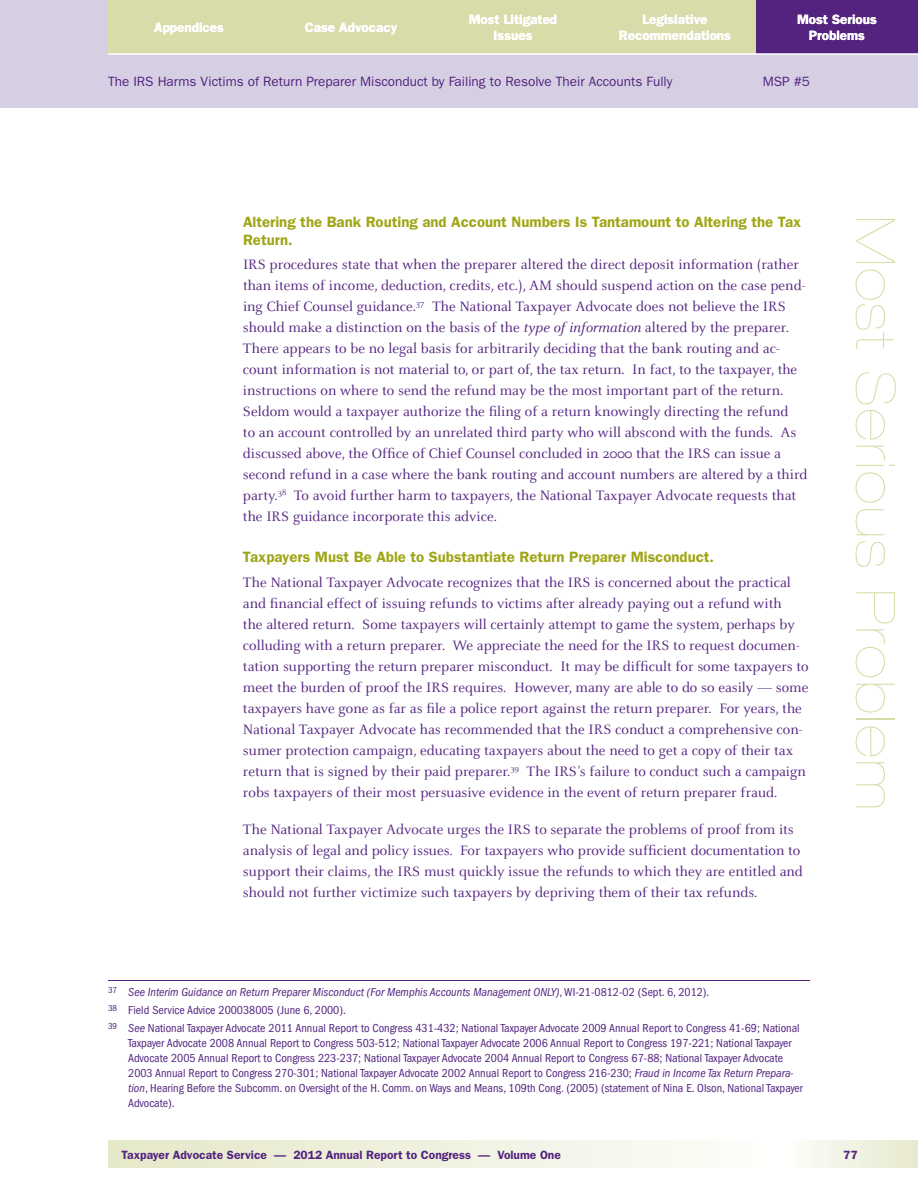
<style>
.page{position:relative;width:918px;height:1188px;background:#fff}
.page>*{position:absolute;margin:0;border:0;box-sizing:border-box;transform-origin:0 0}
.t1{font:900 expanded 54px "Helvetica Neue";letter-spacing:.04em;color:#d9dba8}
.Body_Text{font:15px/21px "Celeste";color:#53237f}
.Subhead_2{font:600 15px/18px "Franklin Gothic";color:#9fa616}
.t2{font:600 13.5px/16.5px "Franklin Gothic";color:#fff;text-align:center}
.t3{font:13.5px "Franklin Gothic";color:#53237f}
.IGNORE_Footnote{font:condensed 12px/15px "Franklin Gothic";color:#53237f}
.IGNORE_Footnote-2{font:italic condensed 12px "Franklin Gothic";color:#53237f}
.t4{font:600 12px "Franklin Gothic";color:#53237f}
.s1{font-style:italic}
.s2{font-style:normal}
</style>
<div class="page">
<svg style="left:108px;top:1141px;width:585px;height:27px;background:#eff0dd"></svg>
<div style="left:0;top:0;width:918px;height:108px;background:#d6cfe4"></div>
<div style="left:770px;top:1141px;width:148px;height:27px;background:linear-gradient(to right,#fff,#e7e9cd)"></div>
<div style="left:756px;top:0;width:162px;height:54px;background:#53237f"></div>
<div style="left:594px;top:0;width:162px;height:54px;background:#d9dba8"></div>
<div style="left:432px;top:0;width:162px;height:54px;background:#d9dba8"></div>
<div style="left:108px;top:0;width:162px;height:54px;background:#d9dba8"></div>
<div style="left:270px;top:0;width:162px;height:54px;background:#d9dba8"></div>
<hr style="left:108px;top:53px;width:810px;height:2px;background:#fff">
<hr style="left:108px;top:980px;width:702px;height:1px;background:#53237f">
<p class="t2" style="left:154px;top:19px;width:71px">Appendices</p>
<p class="t2" style="left:305px;top:19px;width:94px">Case Advocacy</p>
<p class="t2" style="left:469px;top:11px;width:90px">Most Litigated<br>Issues</p>
<p class="t2" style="left:619px;top:11px;width:114px">Legislative<br>Recommendations</p>
<p class="t2" style="left:797px;top:11px;width:81px">Most Serious<br>Problems</p>
<p class="t3" style="left:108px;top:74px;width:566px">The IRS Harms Victims of Return Preparer Misconduct by Failing to Resolve Their Accounts Fully</p>
<p class="t3" style="left:763px;top:74px;width:49px">MSP #5</p>
<p class="Subhead_2" style="left:243px;top:213px;width:560px">Altering the Bank Routing and Account Numbers Is Tantamount to Altering the Tax<br>Return.</p>
<p class="Body_Text" style="left:243px;top:255px;width:566px">IRS procedures state that when the preparer altered the direct deposit information (rather than items of income, deduction, credits, etc.), AM should suspend action on the case pend&shy;ing Chief Counsel guidance.<sup>37</sup> The National Taxpayer Advocate does not believe the IRS should make a distinction on the basis of the <span class="s1">type of information</span> altered by the preparer.<br>There appears to be no legal basis for arbitrarily deciding that the bank routing and ac&shy;count information is not material to, or part of, the tax return. In fact, to the taxpayer, the instructions on where to send the refund may be the most important part of the return.<br>Seldom would a taxpayer authorize the filing of a return knowingly directing the refund<br>to an account controlled by an unrelated third party who will abscond with the funds. As discussed above, the Office of Chief Counsel concluded in 2000 that the IRS can issue a second refund in a case where the bank routing and account numbers are altered by a third party.<sup>38</sup> To avoid further harm to taxpayers, the National Taxpayer Advocate requests that the IRS guidance incorporate this advice.</p>
<p class="Subhead_2" style="left:243px;top:548px;width:473px">Taxpayers Must Be Able to Substantiate Return Preparer Misconduct.</p>
<p class="Body_Text" style="left:243px;top:572px;width:567px">The National Taxpayer Advocate recognizes that the IRS is concerned about the practical and financial effect of issuing refunds to victims after already paying out a refund with<br>the altered return. Some taxpayers will certainly attempt to game the system, perhaps by colluding with a return preparer. We appreciate the need for the IRS to request documen&shy;tation supporting the return preparer misconduct. It may be difficult for some taxpayers to meet the burden of proof the IRS requires. However, many are able to do so easily — some taxpayers have gone as far as file a police report against the return preparer. For years, the National Taxpayer Advocate has recommended that the IRS conduct a comprehensive con&shy;sumer protection campaign, educating taxpayers about the need to get a copy of their tax return that is signed by their paid preparer.<sup>39</sup> The IRS’s failure to conduct such a campaign robs taxpayers of their most persuasive evidence in the event of return preparer fraud.</p>
<p class="Body_Text" style="left:243px;top:819px;width:561px">The National Taxpayer Advocate urges the IRS to separate the problems of proof from its analysis of legal and policy issues. For taxpayers who provide sufficient documentation to support their claims, the IRS must quickly issue the refunds to which they are entitled and should not further victimize such taxpayers by depriving them of their tax refunds.</p>
<p class="IGNORE_Footnote-2" style="left:108px;top:985px;width:603px"><sup>37</sup> See Interim Guidance on Return Preparer Misconduct (For Memphis Accounts Management ONLY)<span class="s2">, WI-21-0812-02 (Sept. 6, 2012).</span></p>
<p class="IGNORE_Footnote" style="left:108px;top:1002px;width:239px"><sup>38</sup> Field Service Advice 200038005 (June 6, 2000).</p>
<p class="IGNORE_Footnote" style="left:128px;top:1021px;width:676px;text-indent:-20px"><sup>39</sup> <span class="s1">See</span> National Taxpayer Advocate 2011 Annual Report to Congress 431-432; National Taxpayer Advocate 2009 Annual Report to Congress 41-69; National Taxpayer Advocate 2008 Annual Report to Congress 503-512; National Taxpayer Advocate 2006 Annual Report to Congress 197-221; National Taxpayer Advocate 2005 Annual Report to Congress 223-237; National Taxpayer Advocate 2004 Annual Report to Congress 67-88; National Taxpayer Advocate 2003 Annual Report to Congress 270-301; National Taxpayer Advocate 2002 Annual Report to Congress 216-230; <span class="s1">Fraud in Income Tax Return Prepara&shy;tion</span>, Hearing Before the Subcomm. on Oversight of the H. Comm. on Ways and Means, 109th Cong. (2005) (statement of Nina E. Olson, National Taxpayer Advocate).</p>
<h1 class="t1" style="left:907px;top:216px;width:596px;rotate:90deg">Most Serious Problem</h1>
<p class="t4" style="left:122px;top:1148px;width:441px">Taxpayer Advocate Service — 2012 Annual Report to Congress — Volume One</p>
<p class="t4" style="left:843px;top:1148px;width:16px">77</p>
</div>
